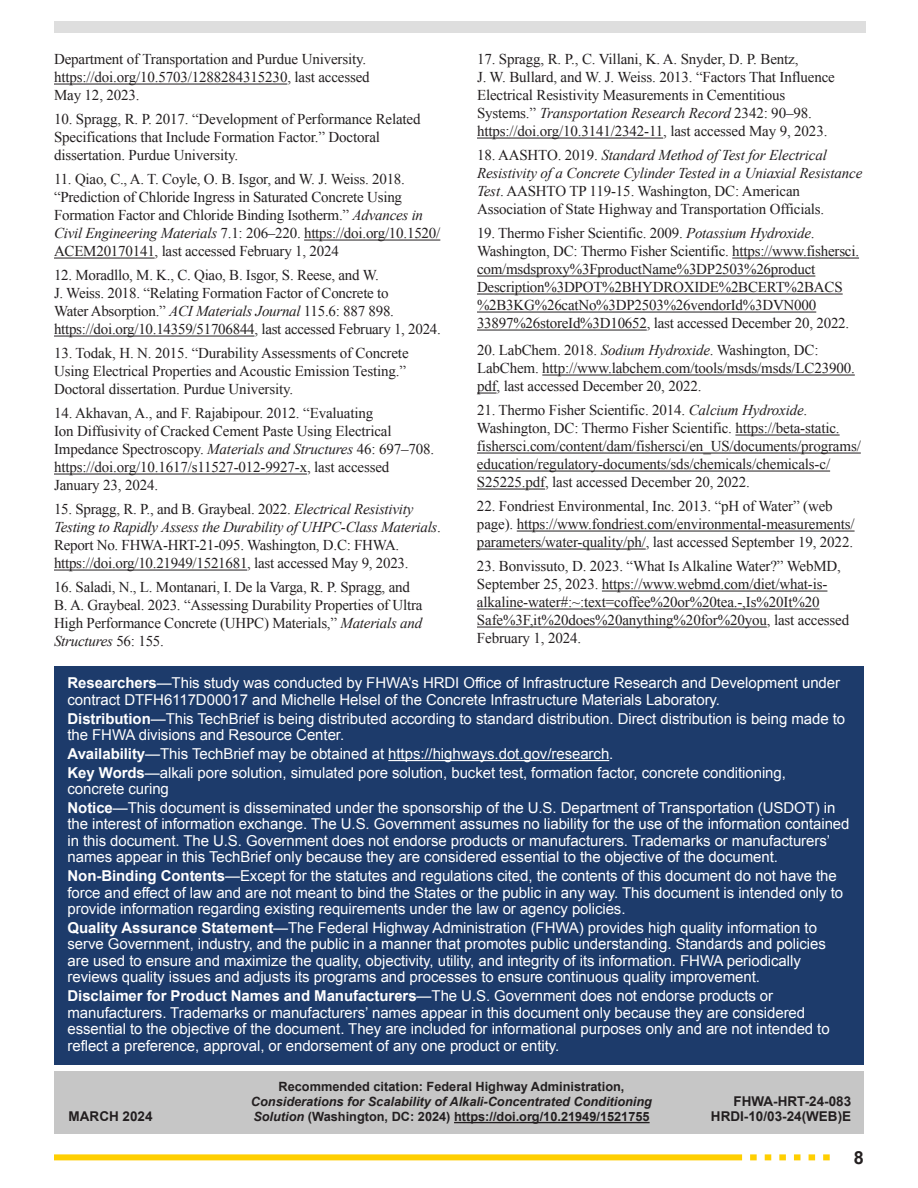
<style>
.page{position:relative;width:918px;height:1188px;background:#fff}
.page>*{position:absolute;margin:0;border:0;box-sizing:border-box;transform-origin:0 0}
.t1{font:700 18px "Arial";color:#231f20}
.t2{font:15px/18px "Times New Roman";letter-spacing:-.01em;color:#231f20}
.t3{font:15px/16.5px "Arial";letter-spacing:-.005em;color:#fff}
.t4{font:700 13.5px "Arial";color:#231f20}
.t5{font:italic 700 12.75px/15px "Arial";color:#231f20;text-align:center}
.t6{font:700 12.75px "Arial";color:#231f20}
.s1{font-style:italic}
.s2{font-weight:700}
.s3{font-style:normal}
</style>
<div class="page">
<div style="left:54px;top:21px;width:812px;height:12px;background:#dedede"></div>
<svg style="left:750px;top:1154px;width:80px;height:6px"></svg>
<div style="left:54px;top:1154px;width:688px;height:6px;background:#ffcf01"></div>
<hr style="left:54px;top:84px;width:233px;height:1px;background:#231f20">
<hr style="left:304px;top:240px;width:136px;height:1px;background:#231f20">
<hr style="left:54px;top:258px;width:101px;height:1px;background:#231f20">
<hr style="left:54px;top:336px;width:200px;height:1px;background:#231f20">
<hr style="left:54px;top:474px;width:253px;height:1px;background:#231f20">
<hr style="left:54px;top:570px;width:193px;height:1px;background:#231f20">
<hr style="left:477px;top:138px;width:186px;height:1px;background:#231f20">
<hr style="left:732px;top:258px;width:127px;height:1px;background:#231f20">
<hr style="left:477px;top:276px;width:338px;height:1px;background:#231f20">
<hr style="left:477px;top:294px;width:366px;height:1px;background:#231f20">
<hr style="left:477px;top:312px;width:339px;height:1px;background:#231f20">
<hr style="left:477px;top:330px;width:170px;height:1px;background:#231f20">
<hr style="left:542px;top:375px;width:313px;height:1px;background:#231f20">
<svg style="left:477px;top:393px;width:20px;height:1px"></svg>
<hr style="left:735px;top:435px;width:105px;height:1px;background:#231f20">
<hr style="left:477px;top:453px;width:384px;height:1px;background:#231f20">
<hr style="left:477px;top:471px;width:353px;height:1px;background:#231f20">
<hr style="left:477px;top:489px;width:68px;height:1px;background:#231f20">
<hr style="left:517px;top:531px;width:338px;height:1px;background:#231f20">
<hr style="left:477px;top:549px;width:169px;height:1px;background:#231f20">
<hr style="left:602px;top:591px;width:225px;height:1px;background:#231f20">
<hr style="left:477px;top:609px;width:343px;height:1px;background:#231f20">
<hr style="left:477px;top:627px;width:290px;height:1px;background:#231f20">
<div style="left:54px;top:666px;width:810px;height:399px;background:#1d3b6b"></div>
<hr style="left:388px;top:760px;width:221px;height:1px;background:#fff">
<div style="left:54px;top:1071px;width:810px;height:63px;background:#c6c6c6"></div>
<hr style="left:454px;top:1122px;width:196px;height:1px;background:#231f20">
<p class="t2" style="left:54px;top:50px;width:317px">Department of Transportation and Purdue University. https://doi.org/10.5703/1288284315230, last accessed<br>May 12, 2023.</p>
<p class="t2" style="left:54px;top:110px;width:368px">10. Spragg, R. P. 2017. “Development of Performance Related<br>Specifications that Include Formation Factor.” Doctoral dissertation. Purdue University.</p>
<p class="t2" style="left:54px;top:170px;width:388px">11. Qiao, C., A. T. Coyle, O. B. Isgor, and W. J. Weiss. 2018. “Prediction of Chloride Ingress in Saturated Concrete Using Formation Factor and Chloride Binding Isotherm.” <span class="s1">Advances in Civil Engineering Materials</span> 7.1: 206–220. https://doi.org/10.1520/ ACEM20170141, last accessed February 1, 2024</p>
<p class="t2" style="left:54px;top:266px;width:388px">12. Moradllo, M. K., C. Qiao, B. Isgor, S. Reese, and W.<br>J. Weiss. 2018. “Relating Formation Factor of Concrete to<br>Water Absorption.” <span class="s1">ACI Materials Journal</span> 115.6: 887 898. https://doi.org/10.14359/51706844, last accessed February 1, 2024.</p>
<p class="t2" style="left:54px;top:344px;width:356px">13. Todak, H. N. 2015. “Durability Assessments of Concrete<br>Using Electrical Properties and Acoustic Emission Testing.”<br>Doctoral dissertation. Purdue University.</p>
<p class="t2" style="left:54px;top:404px;width:382px">14. Akhavan, A., and F. Rajabipour. 2012. “Evaluating<br>Ion Diffusivity of Cracked Cement Paste Using Electrical Impedance Spectroscopy. <span class="s1">Materials and Structures</span> 46: 697–708. https://doi.org/10.1617/s11527-012-9927-x, last accessed January 23, 2024.</p>
<p class="t2" style="left:54px;top:500px;width:388px">15. Spragg, R. P., and B. Graybeal. 2022. <span class="s1">Electrical Resistivity Testing to Rapidly Assess the Durability of UHPC-Class Materials</span>.<br>Report No. FHWA-HRT-21-095. Washington, D.C: FHWA. https://doi.org/10.21949/1521681, last accessed May 9, 2023.</p>
<p class="t2" style="left:54px;top:578px;width:370px">16. Saladi, N., L. Montanari, I. De la Varga, R. P. Spragg, and B. A. Graybeal. 2023. “Assessing Durability Properties of Ultra High Performance Concrete (UHPC) Materials,” <span class="s1">Materials and Structures</span> 56: 155.</p>
<p class="t2" style="left:477px;top:50px;width:359px">17. Spragg, R. P., C. Villani, K. A. Snyder, D. P. Bentz,<br>J. W. Bullard, and W. J. Weiss. 2013. “Factors That Influence Electrical Resistivity Measurements in Cementitious Systems.” <span class="s1">Transportation Research Record</span> 2342: 90–98. https://doi.org/10.3141/2342-11, last accessed May 9, 2023.</p>
<p class="t2" style="left:477px;top:146px;width:387px">18. AASHTO. 2019. <span class="s1">Standard Method of Test for Electrical Resistivity of a Concrete Cylinder Tested in a Uniaxial Resistance Test</span>. AASHTO TP 119-15. Washington, DC: American Association of State Highway and Transportation Officials.</p>
<p class="t2" style="left:477px;top:224px;width:384px">19. Thermo Fisher Scientific. 2009. <span class="s1">Potassium Hydroxide</span>.<br>Washington, DC: Thermo Fisher Scientific. https://www.fishersci. com/msdsproxy%3FproductName%3DP2503%26product Description%3DPOT%2BHYDROXIDE%2BCERT%2BACS %2B3KG%26catNo%3DP2503%26vendorId%3DVN000<br>33897%26storeId%3D10652, last accessed December 20, 2022.</p>
<p class="t2" style="left:477px;top:341px;width:379px">20. LabChem. 2018. <span class="s1">Sodium Hydroxide</span>. Washington, DC:<br>LabChem. http://www.labchem.com/tools/msds/msds/LC23900. pdf, last accessed December 20, 2022.</p>
<p class="t2" style="left:477px;top:401px;width:385px">21. Thermo Fisher Scientific. 2014. <span class="s1">Calcium Hydroxide</span>.<br>Washington, DC: Thermo Fisher Scientific. https://beta-static. fishersci.com/content/dam/fishersci/en_US/documents/programs/ education/regulatory-documents/sds/chemicals/chemicals-c/ S25225.pdf, last accessed December 20, 2022.</p>
<p class="t2" style="left:477px;top:497px;width:379px">22. Fondriest Environmental, Inc. 2013. “pH of Water” (web page). https://www.fondriest.com/environmental-measurements/ parameters/water-quality/ph/, last accessed September 19, 2022.</p>
<p class="t2" style="left:477px;top:557px;width:374px">23. Bonvissuto, D. 2023. “What Is Alkaline Water?” WebMD, September 25, 2023. https://www.webmd.com/diet/what-is&shy;alkaline-water#:~:text=coffee%20or%20tea.-,Is%20It%20<br>Safe%3F,it%20does%20anything%20for%20you, last accessed February 1, 2024.</p>
<p class="t3" style="left:68px;top:675px;width:774px"><span class="s2">Researchers</span>—This study was conducted by FHWA’s HRDI Office of Infrastructure Research and Development under contract DTFH6117D00017 and Michelle Helsel of the Concrete Infrastructure Materials Laboratory.</p>
<p class="t3" style="left:68px;top:710px;width:779px"><span class="s2">Distribution</span>—This TechBrief is being distributed according to standard distribution. Direct distribution is being made to the FHWA divisions and Resource Center.</p>
<p class="t3" style="left:68px;top:746px;width:547px"><span class="s2">Availability</span>—This TechBrief may be obtained at https://highways.dot.gov/research.</p>
<p class="t3" style="left:68px;top:764px;width:720px"><span class="s2">Key Words</span>—alkali pore solution, simulated pore solution, bucket test, formation factor, concrete conditioning, concrete curing</p>
<p class="t3" style="left:68px;top:800px;width:784px"><span class="s2">Notice</span>—This document is disseminated under the sponsorship of the U.S. Department of Transportation (USDOT) in the interest of information exchange. The U.S. Government assumes no liability for the use of the information contained in this document. The U.S. Government does not endorse products or manufacturers. Trademarks or manufacturers’ names appear in this TechBrief only because they are considered essential to the objective of the document.</p>
<p class="t3" style="left:68px;top:868px;width:777px"><span class="s2">Non-Binding Contents</span>—Except for the statutes and regulations cited, the contents of this document do not have the force and effect of law and are not meant to bind the States or the public in any way. This document is intended only to provide information regarding existing requirements under the law or agency policies.</p>
<p class="t3" style="left:68px;top:920px;width:760px"><span class="s2">Quality Assurance Statement</span>—The Federal Highway Administration (FHWA) provides high quality information to serve Government, industry, and the public in a manner that promotes public understanding. Standards and policies are used to ensure and maximize the quality, objectivity, utility, and integrity of its information. FHWA periodically reviews quality issues and adjusts its programs and processes to ensure continuous quality improvement.</p>
<p class="t3" style="left:68px;top:988px;width:764px"><span class="s2">Disclaimer for Product Names and Manufacturers</span>—The U.S. Government does not endorse products or manufacturers. Trademarks or manufacturers’ names appear in this document only because they are considered essential to the objective of the document. They are included for informational purposes only and are not intended to reflect a preference, approval, or endorsement of any one product or entity.</p>
<p class="t5" style="left:251px;top:1080px;width:403px"><span class="s3">Recommended citation: Federal Highway Administration,<br></span>Considerations for Scalability of Alkali-Concentrated Conditioning</p>
<p class="t4" style="left:69px;top:1108px;width:86px">MARCH 2024</p>
<p class="t6" style="left:253px;top:1108px;width:398px"><span class="s1">Solution</span> (Washington, DC: 2024) https://doi.org/10.21949/1521755</p>
<p class="t4" style="left:733px;top:1093px;width:119px">FHWA-HRT-24-083</p>
<p class="t4" style="left:711px;top:1108px;width:142px">HRDI-10/03-24(WEB)E</p>
<p class="t1" style="left:854px;top:1146px;width:12px">8</p>
</div>
